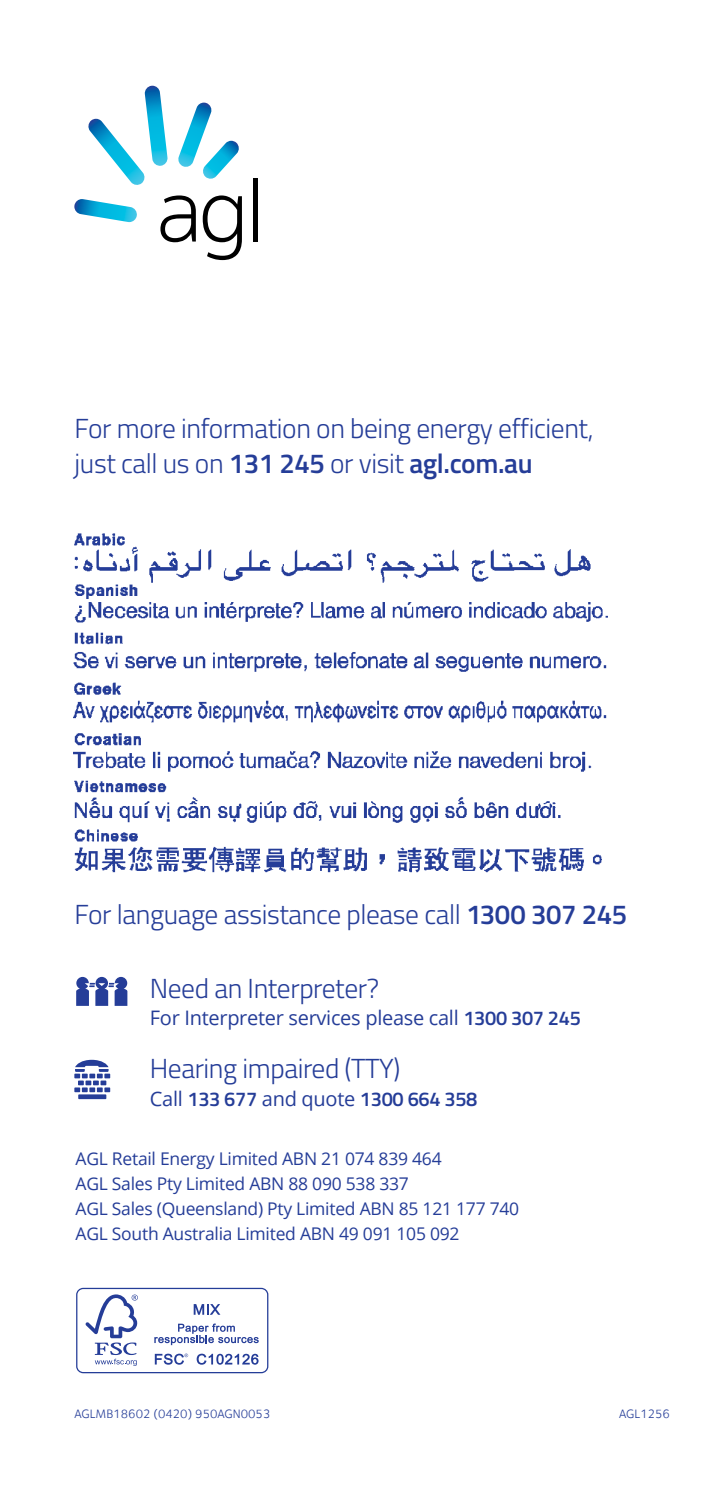
<style>
.page{position:relative;width:702px;height:1489px;background:#fff}
.page>*{position:absolute;margin:0;border:0;box-sizing:border-box;transform-origin:0 0}
.Subhead_1_Blue{font:300 27.5px/35px "Titillium Web";letter-spacing:-.015em;color:#253d98}
.Subhead_1_Blue-2{font:20px "Open Sans";letter-spacing:-.015em;color:#253d98}
.Subhead_1_Blue-3{font:600 20px "Titillium Web";letter-spacing:-.015em;color:#253d98}
.Body{font:17.5px "Open Sans";letter-spacing:-.015em;color:#253d98}
.t1{font:12.5px "Foundry Sterling";color:#253d98}
.s1{font-weight:600}
.s2{font-family:"Titillium Web";font-weight:600}
.s3{font-family:"Open Sans";font-weight:400}
</style>
<div class="page">
<img style="left:73px;top:533px;width:535px;height:340px">
<svg style="left:76px;top:976px;width:51px;height:29px"></svg>
<div style="left:78px;top:1094px;width:28px;height:5px;background:#253d98"></div>
<svg style="left:74px;top:1059px;width:36px;height:33px"></svg>
<svg style="left:76px;top:1287px;width:192px;height:86px"></svg>
<svg style="left:160px;top:195px;width:36px;height:47px"></svg>
<svg style="left:203px;top:195px;width:39px;height:65px"></svg>
<div style="left:253px;top:178px;width:5px;height:63px;background:#000"></div>
<svg style="left:74px;top:199px;width:63px;height:23px"></svg>
<svg style="left:88px;top:86px;width:80px;height:99px"></svg>
<svg style="left:178px;top:103px;width:61px;height:76px"></svg>
<p class="Subhead_1_Blue" style="left:75px;top:410px;width:520px">For more information on being energy efficient, just call us on <span class="s1">131 245</span> or visit <span class="s1">agl.com.au</span></p>
<p class="Subhead_1_Blue" style="left:75px;top:895px;width:554px">For language assistance please call <span class="s1">1300 307 245</span></p>
<p class="Subhead_1_Blue" style="left:150px;top:969px;width:231px">Need an Interpreter?</p>
<p class="Subhead_1_Blue-2" style="left:150px;top:1004px;width:432px">For Interpreter services please call <span class="s2">1300 307 245</span></p>
<p class="Subhead_1_Blue" style="left:150px;top:1049px;width:252px">Hearing impaired (TTY)</p>
<p class="Subhead_1_Blue-3" style="left:150px;top:1083px;width:329px"><span class="s3">Call</span> 133 677 <span class="s3">and quote</span> 1300 664 358</p>
<p class="Body" style="left:76px;top:1146px;width:367px">AGL Retail Energy Limited ABN 21 074 839 464</p>
<p class="Body" style="left:76px;top:1171px;width:335px">AGL Sales Pty Limited ABN 88 090 538 337</p>
<p class="Body" style="left:76px;top:1196px;width:445px">AGL Sales (Queensland) Pty Limited ABN 85 121 177 740</p>
<p class="Body" style="left:76px;top:1221px;width:385px">AGL South Australia Limited ABN 49 091 105 092</p>
<p class="t1" style="left:74px;top:1406px;width:197px">AGLMB18602 (0420) 950AGN0053</p>
<p class="t1" style="left:619px;top:1406px;width:52px">AGL1256</p>
</div>
